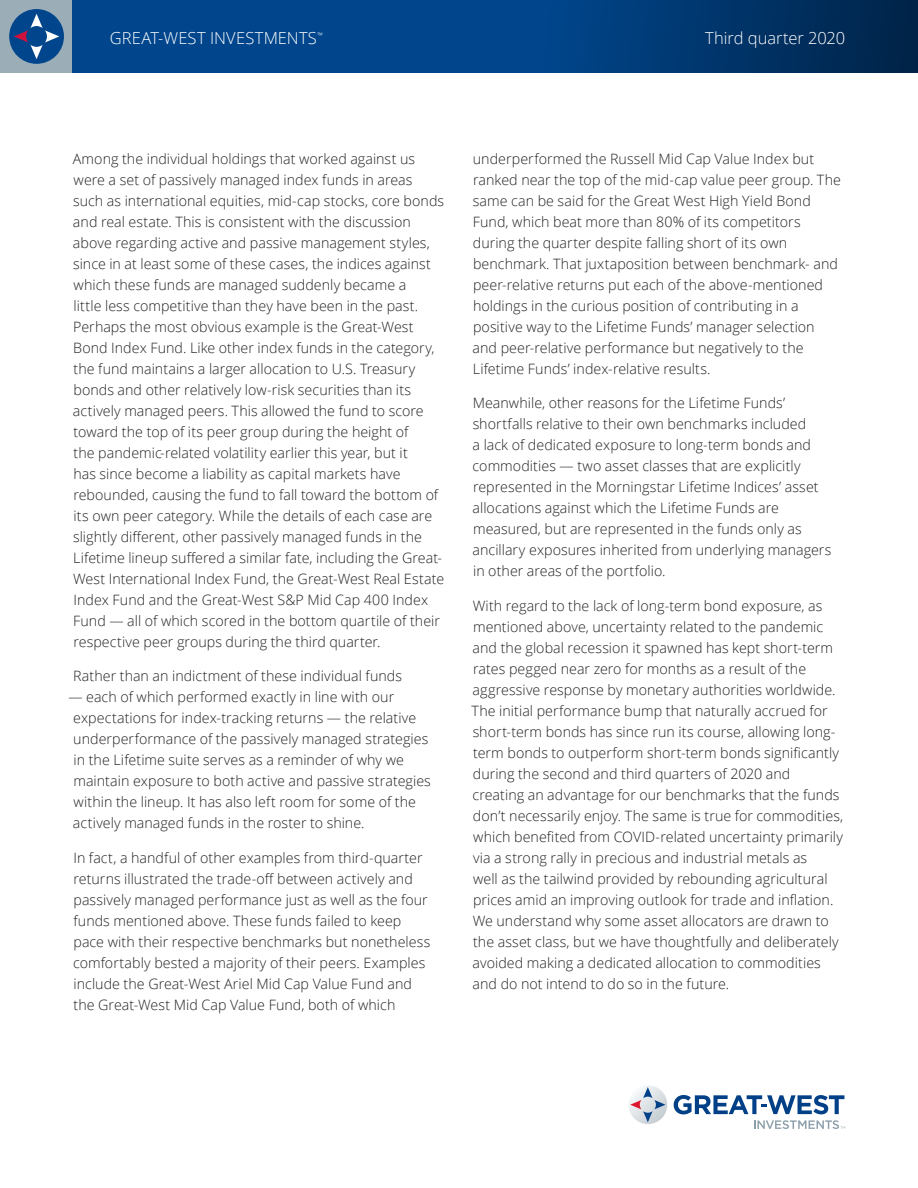
<style>
.page{position:relative;width:918px;height:1188px;background:#fff}
.page>*{position:absolute;margin:0;border:0;box-sizing:border-box;transform-origin:0 0}
.t1{font:300 16.5px "Open Sans";color:#fff}
.Body{font:300 14.25px/21px "Open Sans";letter-spacing:.005em;color:#231f20}
.t2{font:300 7.35px "Open Sans";color:#fff}
</style>
<div class="page">
<div style="left:0;top:0;width:73px;height:73px;background:#9badb7"></div>
<div style="left:72px;top:0;width:846px;height:73px;background:#01468c"></div>
<svg style="left:9px;top:9px;width:55px;height:55px"></svg>
<svg style="left:595px;top:0;width:323px;height:73px;background:#003164"></svg>
<svg style="left:628px;top:1085px;width:39px;height:39px"></svg>
<svg style="left:630px;top:1087px;width:35px;height:35px"></svg>
<svg style="left:674px;top:1095px;width:170px;height:19px"></svg>
<svg style="left:754px;top:1120px;width:91px;height:9px"></svg>
<p class="t1" style="left:110px;top:27px;width:208px">GREAT-WEST INVESTMENTS</p>
<p class="t2" style="left:317px;top:30px;width:7px">™</p>
<p class="t1" style="left:705px;top:27px;width:141px">Third quarter 2020</p>
<p class="Body" style="left:73px;top:148px;width:373px">Among the individual holdings that worked against us were a set of passively managed index funds in areas such as international equities, mid-cap stocks, core bonds and real estate. This is consistent with the discussion above regarding active and passive management styles, since in at least some of these cases, the indices against which these funds are managed suddenly became a<br>little less competitive than they have been in the past.<br>Perhaps the most obvious example is the Great-West Bond Index Fund. Like other index funds in the category, the fund maintains a larger allocation to U.S. Treasury bonds and other relatively low-risk securities than its actively managed peers. This allowed the fund to score toward the top of its peer group during the height of<br>the pandemic-related volatility earlier this year, but it<br>has since become a liability as capital markets have rebounded, causing the fund to fall toward the bottom of its own peer category. While the details of each case are slightly different, other passively managed funds in the Lifetime lineup suffered a similar fate, including the Great-West International Index Fund, the Great-West Real Estate Index Fund and the Great-West S&amp;P Mid Cap 400 Index Fund — all of which scored in the bottom quartile of their respective peer groups during the third quarter.</p>
<p class="Body" style="left:73px;top:665px;width:330px">Rather than an indictment of these individual funds</p>
<p class="Body" style="left:73px;top:686px;width:359px;text-indent:-5px">— each of which performed exactly in line with our expectations for index-tracking returns — the relative underperformance of the passively managed strategies in the Lifetime suite serves as a reminder of why we maintain exposure to both active and passive strategies within the lineup. It has also left room for some of the actively managed funds in the roster to shine.</p>
<p class="Body" style="left:73px;top:847px;width:359px">In fact, a handful of other examples from third-quarter returns illustrated the trade-off between actively and passively managed performance just as well as the four funds mentioned above. These funds failed to keep pace with their respective benchmarks but nonetheless comfortably bested a majority of their peers. Examples include the Great-West Ariel Mid Cap Value Fund and the Great-West Mid Cap Value Fund, both of which</p>
<p class="Body" style="left:473px;top:148px;width:370px">underperformed the Russell Mid Cap Value Index but ranked near the top of the mid-cap value peer group. The same can be said for the Great West High Yield Bond Fund, which beat more than 80% of its competitors during the quarter despite falling short of its own benchmark. That juxtaposition between benchmark- and peer-relative returns put each of the above-mentioned holdings in the curious position of contributing in a positive way to the Lifetime Funds’ manager selection and peer-relative performance but negatively to the Lifetime Funds’ index-relative results.</p>
<p class="Body" style="left:473px;top:392px;width:360px">Meanwhile, other reasons for the Lifetime Funds’ shortfalls relative to their own benchmarks included<br>a lack of dedicated exposure to long-term bonds and commodities — two asset classes that are explicitly represented in the Morningstar Lifetime Indices’ asset allocations against which the Lifetime Funds are measured, but are represented in the funds only as ancillary exposures inherited from underlying managers in other areas of the portfolio.</p>
<p class="Body" style="left:472px;top:595px;width:373px">With regard to the lack of long-term bond exposure, as mentioned above, uncertainty related to the pandemic and the global recession it spawned has kept short-term rates pegged near zero for months as a result of the aggressive response by monetary authorities worldwide.<br>The initial performance bump that naturally accrued for short-term bonds has since run its course, allowing long&shy;term bonds to outperform short-term bonds significantly during the second and third quarters of 2020 and creating an advantage for our benchmarks that the funds don’t necessarily enjoy. The same is true for commodities, which benefited from COVID-related uncertainty primarily via a strong rally in precious and industrial metals as<br>well as the tailwind provided by rebounding agricultural prices amid an improving outlook for trade and inflation.<br>We understand why some asset allocators are drawn to the asset class, but we have thoughtfully and deliberately avoided making a dedicated allocation to commodities and do not intend to do so in the future.</p>
</div>
